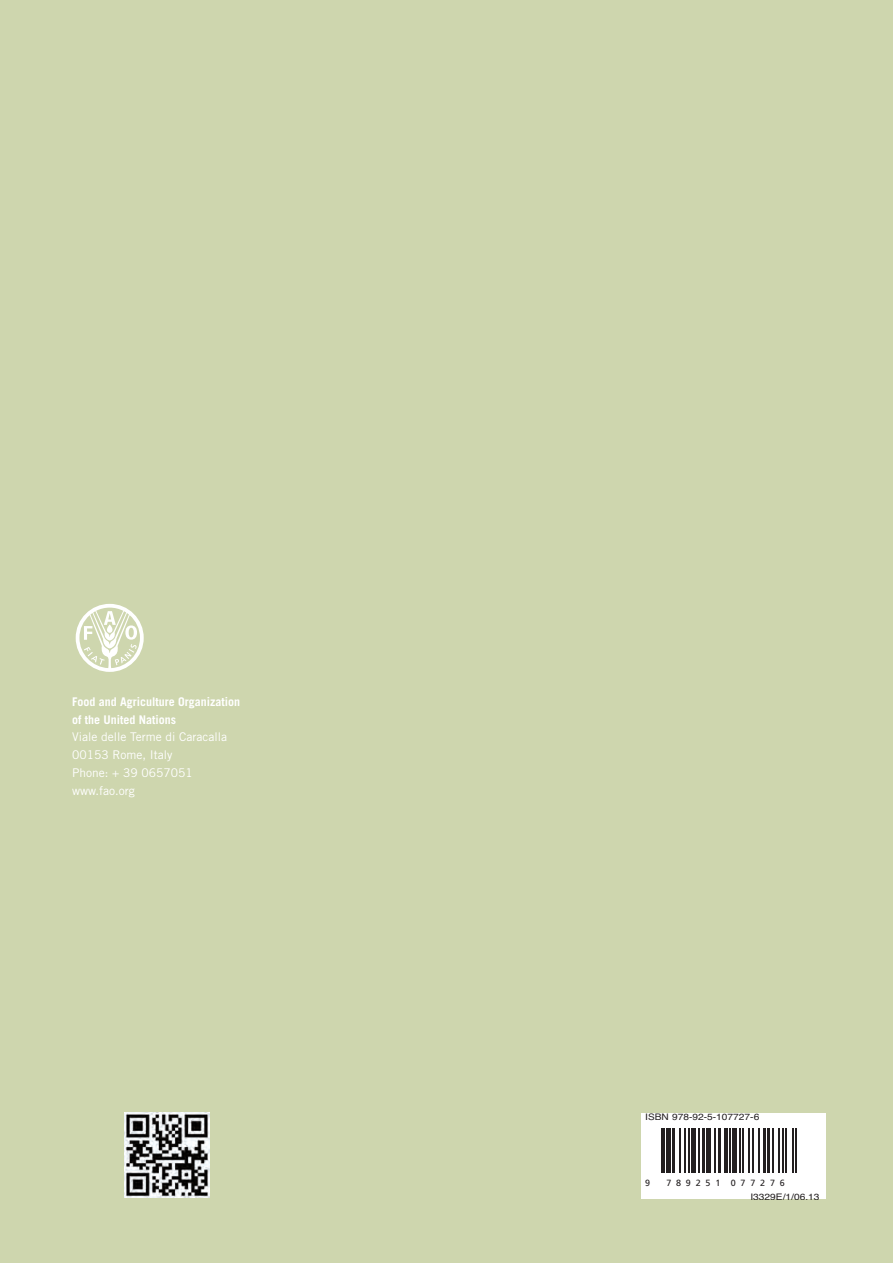
<style>
.page{position:relative;width:893px;height:1263px;background:#ced6ae}
.page>*{position:absolute;margin:0;border:0;box-sizing:border-box;transform-origin:0 0}
.t1{font:12px "Trade Gothic LT";color:#fff}
.t2{font:700 12px "Trade Gothic LT";color:#fff}
.t3{font:9px "Helvetica";color:#231f20;scale:1.13 1}
.t4{font:9px "Frutiger LT Std";letter-spacing:.535em;color:#231f20}
</style>
<div class="page">
<svg style="left:76px;top:604px;width:68px;height:68px"></svg>
<div style="left:640px;top:1114px;width:185px;height:85px;background:#fff"></div>
<img style="left:124px;top:1112px;width:85px;height:85px">
<hr style="left:661px;top:1128px;width:1px;height:45px;background:#231f20">
<hr style="left:664px;top:1128px;width:1px;height:45px;background:#231f20">
<div style="left:666px;top:1128px;width:5px;height:45px;background:#231f20"></div>
<hr style="left:672px;top:1128px;width:3px;height:45px;background:#231f20">
<hr style="left:680px;top:1128px;width:1px;height:45px;background:#231f20">
<hr style="left:684px;top:1128px;width:1px;height:45px;background:#231f20">
<hr style="left:688px;top:1128px;width:1px;height:45px;background:#231f20">
<hr style="left:691px;top:1128px;width:4px;height:45px;background:#231f20">
<hr style="left:698px;top:1128px;width:1px;height:45px;background:#231f20">
<hr style="left:702px;top:1128px;width:3px;height:45px;background:#231f20">
<hr style="left:707px;top:1128px;width:4px;height:45px;background:#231f20">
<hr style="left:714px;top:1128px;width:1px;height:45px;background:#231f20">
<hr style="left:718px;top:1128px;width:3px;height:45px;background:#231f20">
<hr style="left:724px;top:1128px;width:1px;height:45px;background:#231f20">
<hr style="left:727px;top:1128px;width:1px;height:45px;background:#231f20">
<hr style="left:730px;top:1128px;width:1px;height:45px;background:#231f20">
<div style="left:732px;top:1128px;width:5px;height:45px;background:#231f20"></div>
<hr style="left:740px;top:1128px;width:1px;height:45px;background:#231f20">
<hr style="left:742px;top:1128px;width:2px;height:45px;background:#231f20">
<hr style="left:748px;top:1128px;width:1px;height:45px;background:#231f20">
<hr style="left:752px;top:1128px;width:2px;height:45px;background:#231f20">
<hr style="left:758px;top:1128px;width:1px;height:45px;background:#231f20">
<hr style="left:762px;top:1128px;width:3px;height:45px;background:#231f20">
<hr style="left:767px;top:1128px;width:3px;height:45px;background:#231f20">
<hr style="left:772px;top:1128px;width:2px;height:45px;background:#231f20">
<hr style="left:778px;top:1128px;width:2px;height:45px;background:#231f20">
<hr style="left:783px;top:1128px;width:1px;height:45px;background:#231f20">
<hr style="left:785px;top:1128px;width:2px;height:45px;background:#231f20">
<hr style="left:793px;top:1128px;width:1px;height:45px;background:#231f20">
<hr style="left:795px;top:1128px;width:2px;height:45px;background:#231f20">
<p class="t2" style="left:72px;top:694px;width:170px">Food and Agriculture Organization</p>
<p class="t2" style="left:72px;top:712px;width:106px">of the United Nations</p>
<p class="t1" style="left:72px;top:730px;width:156px">Viale delle Terme di Caracalla</p>
<p class="t1" style="left:72px;top:747px;width:102px">00153 Rome, Italy</p>
<p class="t1" style="left:72px;top:765px;width:122px">Phone: + 39 0657051</p>
<p class="t1" style="left:72px;top:783px;width:64px">www.fao.org</p>
<p class="t3" style="left:645px;top:1111px;width:103px">ISBN 978-92-5-107727-6</p>
<p class="t4" style="left:645px;top:1178px;width:7px">9</p>
<p class="t4" style="left:666px;top:1178px;width:120px">789251 077276</p>
<p class="t3" style="left:750px;top:1190px;width:63px">I3329E/1/06.13</p>
</div>
